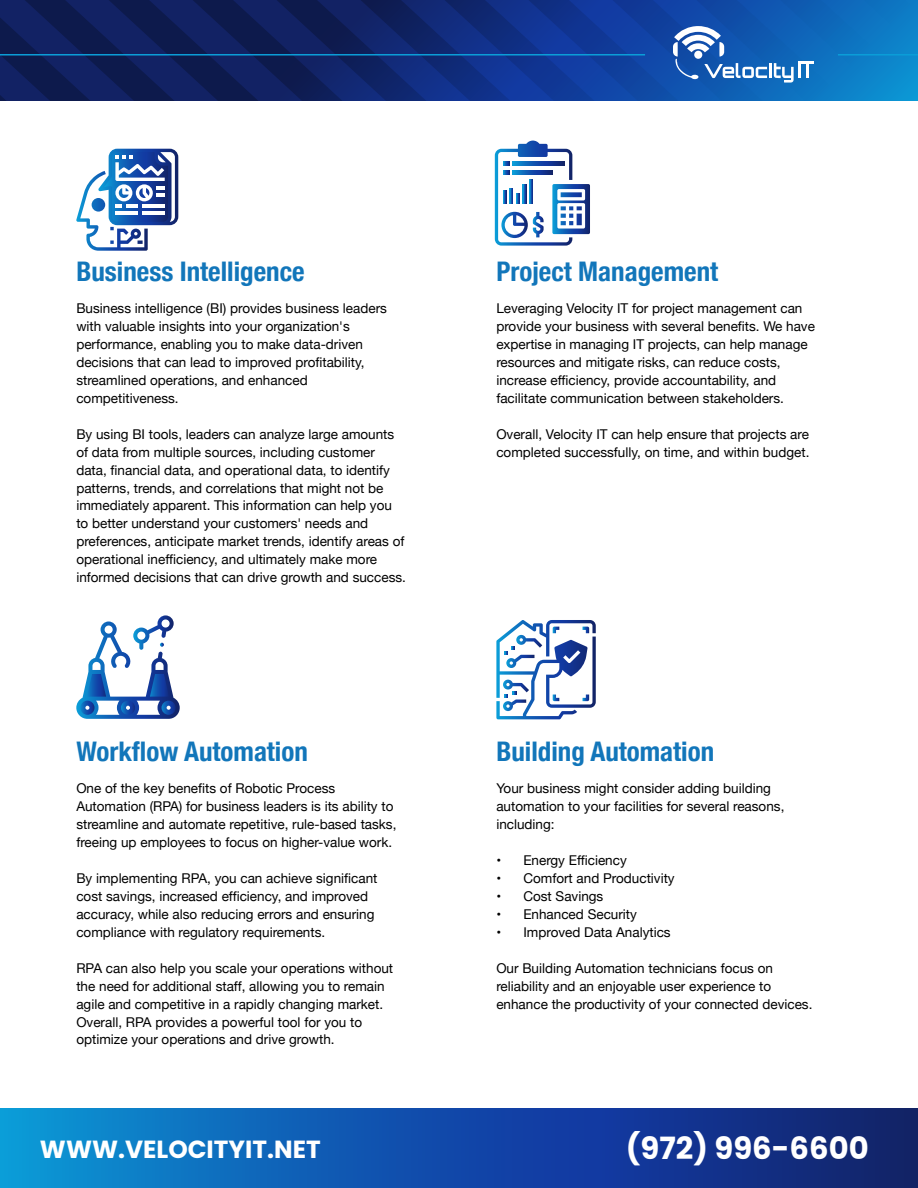
<style>
.page{position:relative;width:918px;height:1188px;background:#fff}
.page>*{position:absolute;margin:0;border:0;box-sizing:border-box;transform-origin:0 0}
.t1{font:700 30.75px "Poppins";color:#fff}
.t2{font:700 condensed 27px "Helvetica Neue";color:#1276ba}
.t3{font:700 24.75px "Poppins";color:#fff}
.t4{font:13.5px/18px "Helvetica Neue";color:#000}
</style>
<div class="page">
<svg style="left:0;top:0;width:918px;height:100px;background:#0f3680"></svg>
<hr style="left:798px;top:61px;width:3px;height:17px;background:#fff">
<hr style="left:806px;top:62px;width:3px;height:16px;background:#fff">
<svg style="left:802px;top:61px;width:12px;height:3px"></svg>
<svg style="left:673px;top:26px;width:121px;height:57px;background:#3e78bf"></svg>
<div style="left:694px;top:51px;width:8px;height:8px;background:#fff;border-radius:50%"></div>
<hr style="left:0;top:54px;width:645px;height:2px;background:#0b9ed8">
<hr style="left:838px;top:54px;width:80px;height:2px;background:#0b9ed8">
<svg style="left:496px;top:620px;width:100px;height:99px"></svg>
<svg style="left:76px;top:149px;width:102px;height:102px"></svg>
<svg style="left:495px;top:141px;width:95px;height:105px"></svg>
<svg style="left:76px;top:615px;width:104px;height:104px"></svg>
<svg style="left:0;top:1108px;width:918px;height:80px;background:#1052a6"></svg>
<h2 class="t2" style="left:76px;top:249px;width:230px">Business Intelligence</h2>
<p class="t4" style="left:76px;top:300px;width:312px">Business intelligence (BI) provides business leaders with valuable insights into your organization's performance, enabling you to make data-driven decisions that can lead to improved profitability, streamlined operations, and enhanced competitiveness.</p>
<p class="t4" style="left:76px;top:425px;width:331px">By using BI tools, leaders can analyze large amounts of data from multiple sources, including customer data, financial data, and operational data, to identify patterns, trends, and correlations that might not be immediately apparent. This information can help you to better understand your customers' needs and preferences, anticipate market trends, identify areas of operational inefficiency, and ultimately make more informed decisions that can drive growth and success.</p>
<h2 class="t2" style="left:76px;top:729px;width:233px">Workflow Automation</h2>
<p class="t4" style="left:76px;top:780px;width:322px">One of the key benefits of Robotic Process Automation (RPA) for business leaders is its ability to streamline and automate repetitive, rule-based tasks, freeing up employees to focus on higher-value work.</p>
<p class="t4" style="left:76px;top:870px;width:303px">By implementing RPA, you can achieve significant cost savings, increased efficiency, and improved accuracy, while also reducing errors and ensuring compliance with regulatory requirements.</p>
<p class="t4" style="left:76px;top:959px;width:318px">RPA can also help you scale your operations without the need for additional staff, allowing you to remain agile and competitive in a rapidly changing market.<br>Overall, RPA provides a powerful tool for you to optimize your operations and drive growth.</p>
<h2 class="t2" style="left:496px;top:249px;width:223px">Project Management</h2>
<p class="t4" style="left:496px;top:300px;width:320px">Leveraging Velocity IT for project management can provide your business with several benefits. We have expertise in managing IT projects, can help manage resources and mitigate risks, can reduce costs, increase efficiency, provide accountability, and facilitate communication between stakeholders.</p>
<p class="t4" style="left:496px;top:425px;width:315px">Overall, Velocity IT can help ensure that projects are completed successfully, on time, and within budget.</p>
<h2 class="t2" style="left:496px;top:729px;width:219px">Building Automation</h2>
<p class="t4" style="left:496px;top:780px;width:290px">Your business might consider adding building automation to your facilities for several reasons, including:</p>
<p class="t4" style="left:496px;top:852px;width:132px">• Energy Efficiency</p>
<p class="t4" style="left:496px;top:870px;width:180px">• Comfort and Productivity</p>
<p class="t4" style="left:496px;top:887px;width:109px">• Cost Savings</p>
<p class="t4" style="left:496px;top:905px;width:142px">• Enhanced Security</p>
<p class="t4" style="left:496px;top:923px;width:176px">• Improved Data Analytics</p>
<p class="t4" style="left:496px;top:959px;width:318px">Our Building Automation technicians focus on reliability and an enjoyable user experience to enhance the productivity of your connected devices.</p>
<h3 class="t3" style="left:40px;top:1135px;width:282px">WWW.VELOCITYIT.NET</h3>
<h1 class="t1" style="left:626px;top:1131px;width:244px">(972) 996-6600</h1>
</div>
